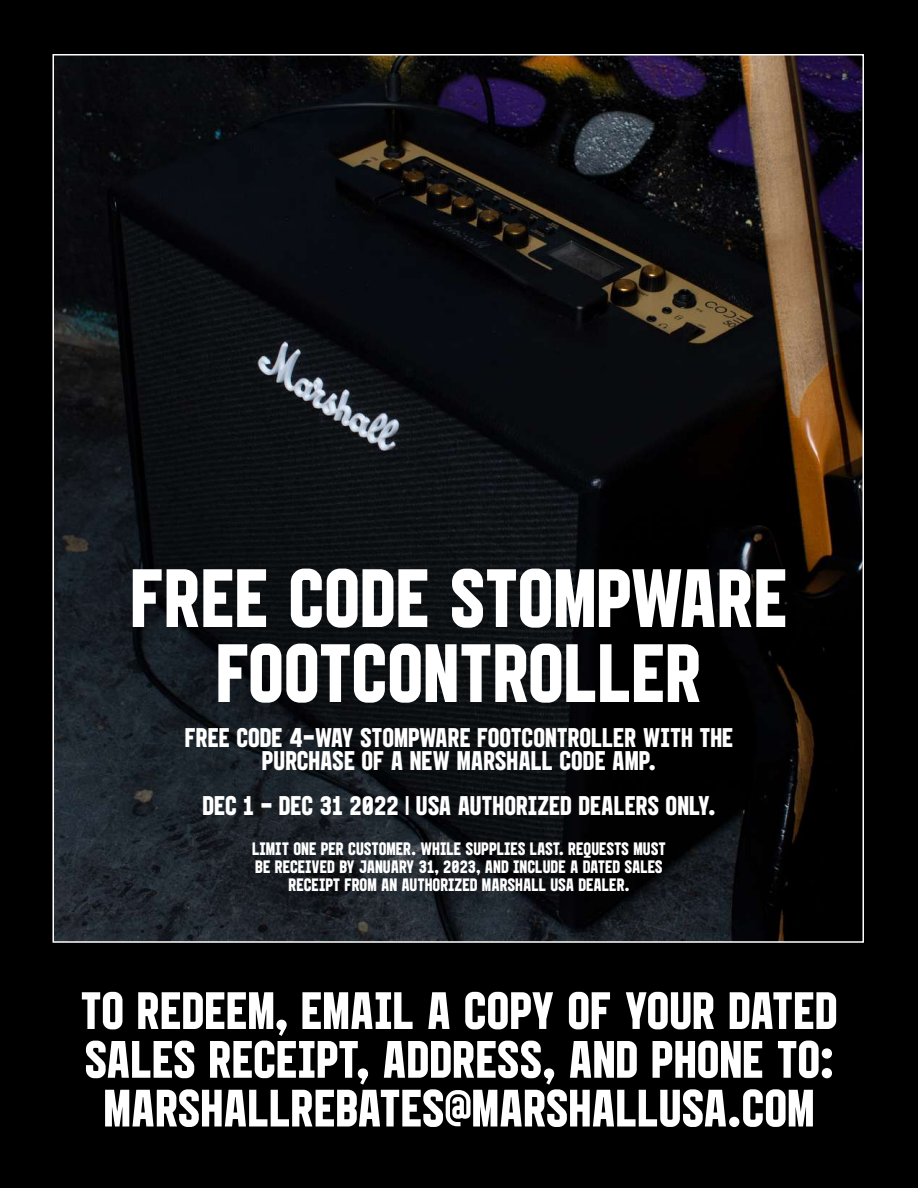
<style>
.page{position:relative;width:918px;height:1188px;background:#fff}
.page>*{position:absolute;margin:0;border:0;box-sizing:border-box;transform-origin:0 0}
.t1{font:82.5px/75px "BFF NSFW Marshall Regular";color:#fff;text-align:center}
.t2{font:52.5px/48.8px "BFF NSFW Marshall Regular";color:#fff;text-align:center}
.t3{font:27px/22.5px "BFF NSFW Marshall Regular";color:#fff;text-align:center}
.t4{font:18px/18px "BFF NSFW Marshall Regular";color:#fff;text-align:center}
</style>
<div class="page">
<div style="left:1px;top:1px;width:916px;height:1186px;background:#000"></div>
<img style="left:55px;top:57px;width:806px;height:883px">
<h1 class="t1" style="left:130px;top:568px;width:659px">FREE CODE STOMPWARE<br>FOOTCONTROLLER</h1>
<h3 class="t3" style="left:185px;top:729px;width:550px">FREE CODE 4-WAY STOMPWARE FOOTCONTROLLER WITH THE<br>PURCHASE OF A NEW MARSHALL CODE AMP.</h3>
<h3 class="t3" style="left:202px;top:796px;width:515px">DEC 1 - DEC 31 2022 | USA AUTHORIZED DEALERS ONLY.</h3>
<p class="t4" style="left:252px;top:841px;width:415px">LIMIT ONE PER CUSTOMER. WHILE SUPPLIES LAST. REQUESTS MUST<br>BE RECEIVED BY JANUARY 31, 2023, AND INCLUDE A DATED SALES<br>RECEIPT FROM AN AUTHORIZED MARSHALL USA DEALER.</p>
<h2 class="t2" style="left:80px;top:991px;width:759px">TO REDEEM, EMAIL A COPY OF YOUR DATED<br>SALES RECEIPT, ADDRESS, AND PHONE TO:<br>MARSHALLREBATES@MARSHALLUSA.COM</h2>
</div>
